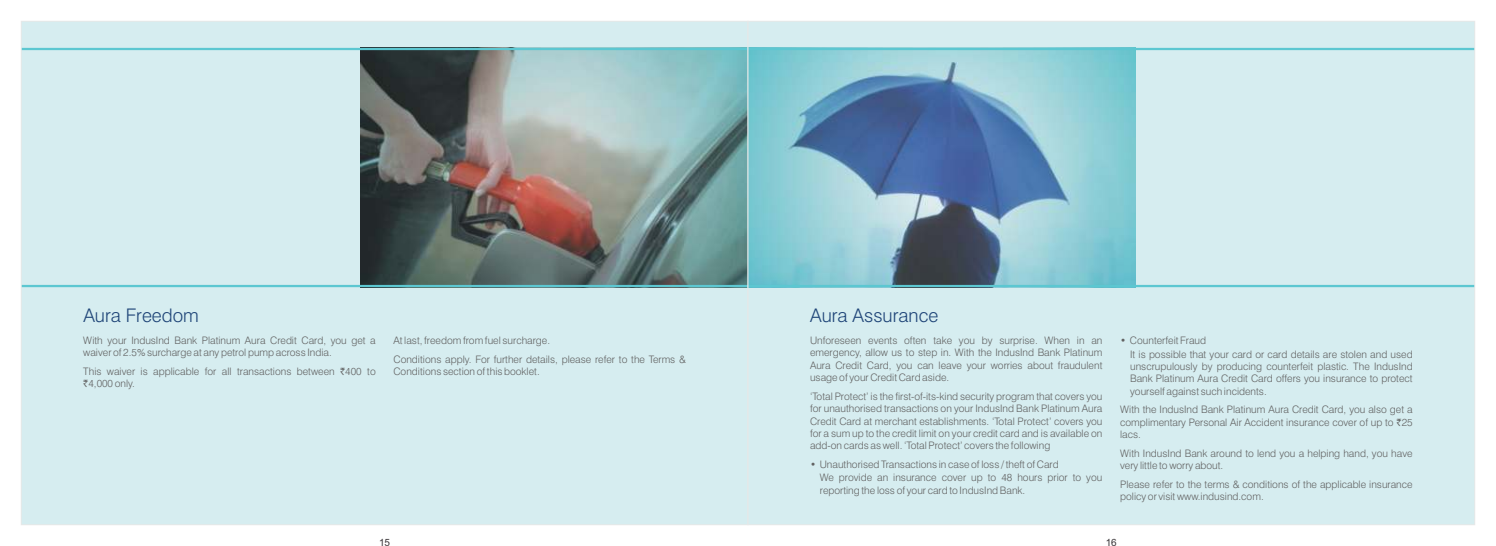
<style>
.page{position:relative;width:1496px;height:546px;background:#fff}
.page>*{position:absolute;margin:0;border:0;box-sizing:border-box;transform-origin:0 0}
.t1{font:300 18.75px "Swiss 721 BT";color:#1f4578}
.t2{font:300 10.25px/12.4px "Swiss 721 BT";color:#616161}
.t3{font:10px "Arial";color:#383336}
.s1{font-family:"Rupee";font-weight:400}
</style>
<div class="page">
<div style="left:21px;top:21px;width:727px;height:503px;background:#d6edf0"></div>
<img style="left:361px;top:50px;width:385px;height:235px">
<hr style="left:21px;top:48px;width:727px;height:2px;background:#5cc7d1">
<hr style="left:21px;top:285px;width:727px;height:2px;background:#5cc7d1">
<svg style="left:750px;top:23px;width:722px;height:500px;background:#bedce3"></svg>
<hr style="left:748px;top:48px;width:726px;height:2px;background:#5cc7d1">
<hr style="left:748px;top:285px;width:726px;height:2px;background:#5cc7d1">
<h1 class="t1" style="left:83px;top:308px;width:117px">Aura Freedom</h1>
<p class="t2" style="left:83px;top:335px;width:294px">With your IndusInd Bank Platinum Aura Credit Card, you get a</p>
<p class="t2" style="left:393px;top:335px;width:158px">At last, freedom from fuel surcharge.</p>
<p class="t2" style="left:83px;top:347px;width:250px">waiver of 2.5% surcharge at any petrol pump across India.</p>
<p class="t2" style="left:393px;top:354px;width:294px">Conditions apply. For further details, please refer to the Terms &amp;</p>
<p class="t2" style="left:83px;top:366px;width:294px">This waiver is applicable for all transactions between <span class="s1">`</span>400 to</p>
<p class="t2" style="left:393px;top:366px;width:148px">Conditions section of this booklet.</p>
<p class="t2" style="left:83px;top:378px;width:53px"><span class="s1">`</span>4,000 only.</p>
<h1 class="t1" style="left:810px;top:308px;width:130px">Aura Assurance</h1>
<p class="t2" style="left:810px;top:335px;width:294px">Unforeseen events often take you by surprise. When in an</p>
<p class="t2" style="left:1120px;top:335px;width:87px">• Counterfeit Fraud</p>
<p class="t2" style="left:810px;top:347px;width:294px">emergency, allow us to step in. With the IndusInd Bank Platinum</p>
<p class="t2" style="left:1130px;top:349px;width:284px">It is possible that your card or card details are stolen and used</p>
<p class="t2" style="left:810px;top:360px;width:294px">Aura Credit Card, you can leave your worries about fraudulent</p>
<p class="t2" style="left:1130px;top:361px;width:284px">unscrupulously by producing counterfeit plastic. The IndusInd</p>
<p class="t2" style="left:810px;top:372px;width:141px">usage of your Credit Card aside.</p>
<p class="t2" style="left:1130px;top:373px;width:284px">Bank Platinum Aura Credit Card offers you insurance to protect yourself against such incidents.</p>
<p class="t2" style="left:810px;top:391px;width:294px">‘Total Protect’ is the first-of-its-kind security program that covers you for unauthorised transactions on your IndusInd Bank Platinum Aura</p>
<p class="t2" style="left:1120px;top:404px;width:294px">With the IndusInd Bank Platinum Aura Credit Card, you also get a</p>
<p class="t2" style="left:810px;top:415px;width:294px">Credit Card at merchant establishments. ‘Total Protect’ covers you</p>
<p class="t2" style="left:1120px;top:417px;width:294px">complimentary Personal Air Accident insurance cover of up to <span class="s1">`</span>25</p>
<p class="t2" style="left:810px;top:428px;width:294px">for a sum up to the credit limit on your credit card and is available on</p>
<p class="t2" style="left:1120px;top:429px;width:22px">lacs.</p>
<p class="t2" style="left:810px;top:440px;width:242px">add-on cards as well. ‘Total Protect’ covers the following</p>
<p class="t2" style="left:1120px;top:448px;width:294px">With IndusInd Bank around to lend you a helping hand, you have</p>
<p class="t2" style="left:810px;top:459px;width:250px">• Unauthorised Transactions in case of loss / theft of Card</p>
<p class="t2" style="left:1120px;top:460px;width:105px">very little to worry about.</p>
<p class="t2" style="left:819px;top:472px;width:284px">We provide an insurance cover up to 48 hours prior to you</p>
<p class="t2" style="left:1120px;top:478px;width:294px">Please refer to the terms &amp; conditions of the applicable insurance</p>
<p class="t2" style="left:819px;top:485px;width:207px">reporting the loss of your card to IndusInd Bank.</p>
<p class="t2" style="left:1120px;top:491px;width:145px">policy or visit www.indusind.com.</p>
<p class="t3" style="left:379px;top:538px;width:13px">15</p>
<p class="t3" style="left:1105px;top:538px;width:13px">16</p>
</div>
